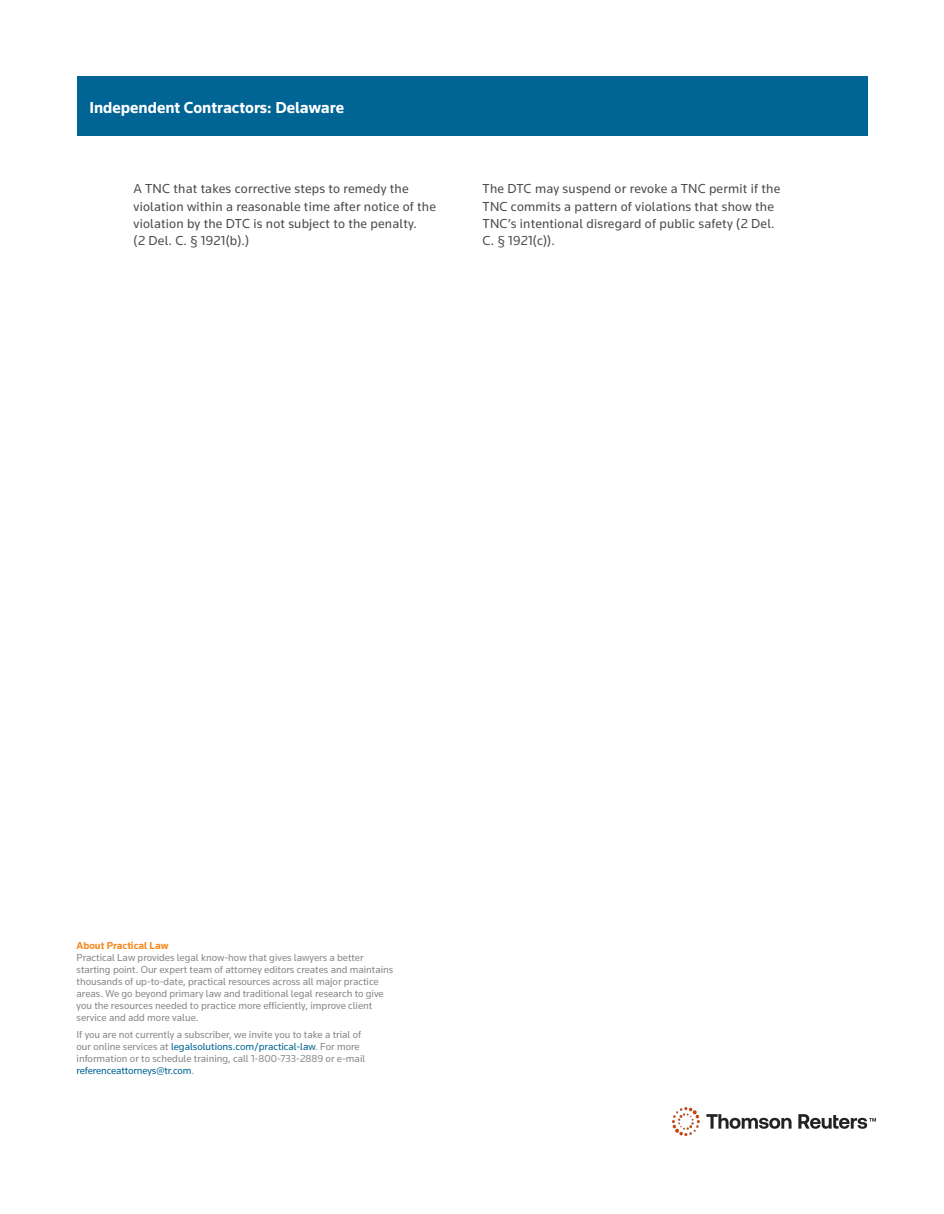
<style>
.page{position:relative;width:944px;height:1214px;background:#fff}
.page>*{position:absolute;margin:0;border:0;box-sizing:border-box;transform-origin:0 0}
.t1{font:700 16.5px "Knowledge";color:#fff}
.t2{font:13.5px/17.2px "Knowledge";letter-spacing:.015em;color:#4b4c4d}
.t3{font:10.5px/12px "Knowledge";color:#86888b}
.t4{font:700 10.5px "Knowledge";color:#f6891f}
.s1{color:#006494}
</style>
<div class="page">
<div style="left:77px;top:77px;width:790px;height:59px;background:#006494"></div>
<img style="left:672px;top:1107px;width:203px;height:28px">
<h1 class="t1" style="left:89px;top:97px;width:256px">Independent Contractors: Delaware</h1>
<p class="t2" style="left:134px;top:180px;width:304px">A TNC that takes corrective steps to remedy the violation within a reasonable time after notice of the violation by the DTC is not subject to the penalty.<br>(2 Del. C. § 1921(b).)</p>
<p class="t2" style="left:482px;top:180px;width:299px">The DTC may suspend or revoke a TNC permit if the TNC commits a pattern of violations that show the TNC’s intentional disregard of public safety (2 Del.<br>C. § 1921(c)).</p>
<p class="t4" style="left:77px;top:939px;width:93px">About Practical Law</p>
<p class="t3" style="left:77px;top:951px;width:318px">Practical Law provides legal know-how that gives lawyers a better starting point. Our expert team of attorney editors creates and maintains thousands of up-to-date, practical resources across all major practice areas. We go beyond primary law and traditional legal research to give you the resources needed to practice more efficiently, improve client service and add more value.</p>
<p class="t3" style="left:77px;top:1028px;width:290px">If you are not currently a subscriber, we invite you to take a trial of our online services at <span class="s1">legalsolutions.com/practical-law</span>. For more information or to schedule training, call 1-800-733-2889 or e-mail <span class="s1">referenceattorneys@tr.com</span>.</p>
</div>
